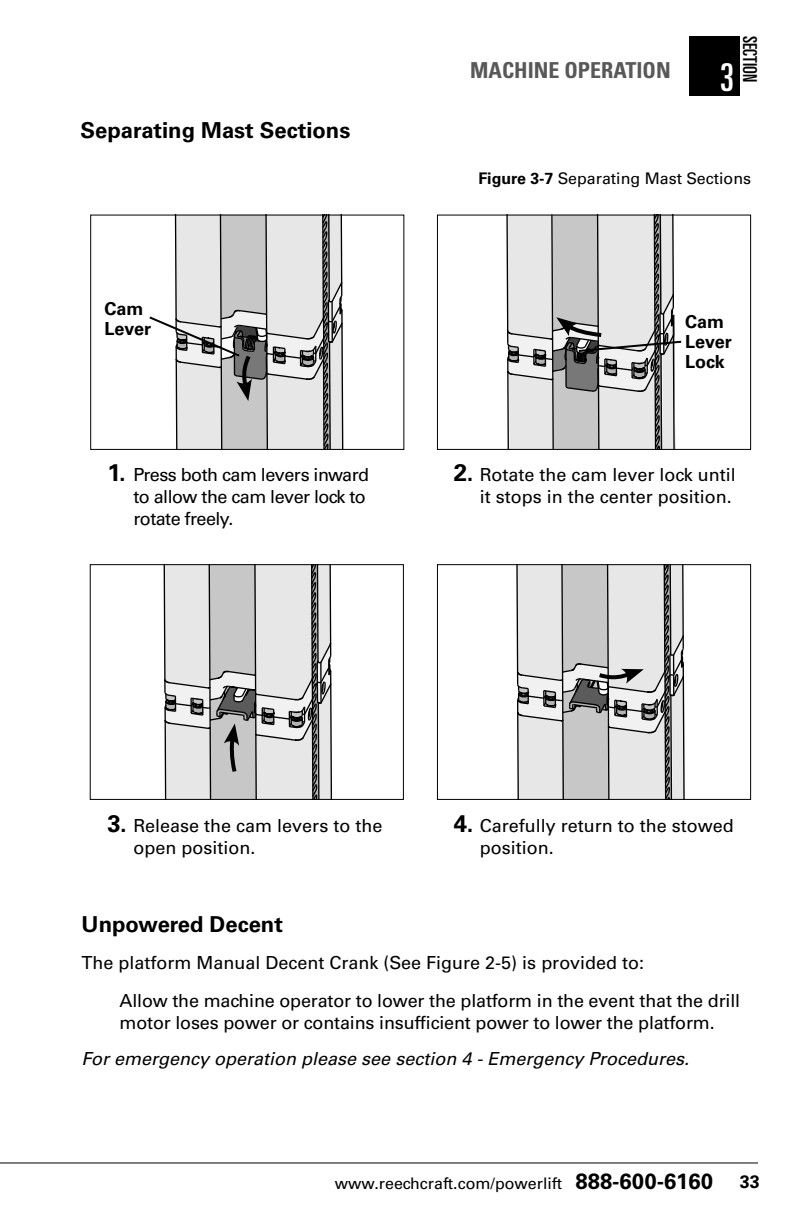
<style>
.page{position:relative;width:792px;height:1224px;background:#fff}
.page>*{position:absolute;margin:0;border:0;box-sizing:border-box;transform-origin:0 0}
.t1{font:ultra-condensed 38.4px "Univers LT Std";color:#fff}
.t2{font:700 22px "Univers LT Std";color:#000}
.t3{font:700 condensed 22px "Univers LT Std";color:#585858}
.t4{font:ultra-condensed 19.2px "Univers LT Std";color:#000}
.t5{font:18px/22px "Univers LT Std";letter-spacing:-.01em;color:#000}
.t6{font:18px/22px "Univers LT Std";letter-spacing:-.03em;color:#000}
.t7{font:italic 18px "Univers LT Std";color:#000}
.t8{font:700 18px/20px "Univers LT Std";color:#000}
.t9{font:16px "Univers LT Std";color:#000}
.s1{font-weight:700}
.s2{font-weight:700;font-size:24px}
.s3{font-weight:700;font-size:22px}
.s4{font-weight:700;font-size:18px}
</style>
<div class="page">
<hr style="left:0;top:1162px;width:758px;height:1px;background:#000">
<svg style="left:486px;top:564px;width:226px;height:236px"></svg>
<svg style="left:134px;top:564px;width:226px;height:236px"></svg>
<svg style="left:139px;top:215px;width:208px;height:235px"></svg>
<svg style="left:474px;top:215px;width:226px;height:235px"></svg>
<div style="left:689px;top:36px;width:50px;height:60px;background:#000"></div>
<p class="t2" style="left:81px;top:118px;width:271px">Separating Mast Sections</p>
<p class="t8" style="left:104px;top:299px;width:48px">Cam<br>Lever</p>
<p class="t3" style="left:470px;top:57px;width:202px">MACHINE OPERATION</p>
<h1 class="t1" style="left:720px;top:55px;width:16px">3</h1>
<p class="t4" style="left:761px;top:36px;width:47px;rotate:90deg">SECTION</p>
<p class="t9" style="left:478px;top:169px;width:274px"><span class="s1">Figure 3-7</span> Separating Mast Sections</p>
<p class="t8" style="left:685px;top:312px;width:48px">Cam<br>Lever<br>Lock</p>
<p class="t6" style="left:133px;top:464px;width:237px;text-indent:-26px"><span class="s2">1.</span> Press both cam levers inward to allow the cam lever lock to rotate freely.</p>
<p class="t5" style="left:454px;top:464px;width:283px;text-align:right"><span class="s2">2.</span> Rotate the cam lever lock until it stops in the center position.</p>
<p class="t5" style="left:133px;top:815px;width:251px;text-indent:-26px"><span class="s2">3.</span> Release the cam levers to the open position.</p>
<p class="t5" style="left:480px;top:815px;width:256px;text-indent:-26px"><span class="s2">4.</span> Carefully return to the stowed position.</p>
<p class="t2" style="left:82px;top:911px;width:203px">Unpowered Decent</p>
<p class="t5" style="left:120px;top:944px;width:622px;line-height:37.6px;text-indent:-38px">The platform Manual Decent Crank (See Figure 2-5) is provided to:<br>Allow the machine operator to lower the platform in the event that the drill</p>
<p class="t5" style="left:120px;top:1011px;width:597px">motor loses power or contains insufficient power to lower the platform.</p>
<p class="t7" style="left:82px;top:1048px;width:609px">For emergency operation please see section 4 - Emergency Procedures.</p>
<p class="t9" style="left:335px;top:1174px;width:427px">www.reechcraft.com/powerlift <span class="s3">888-600-6160</span> <span class="s4">33</span></p>
</div>
